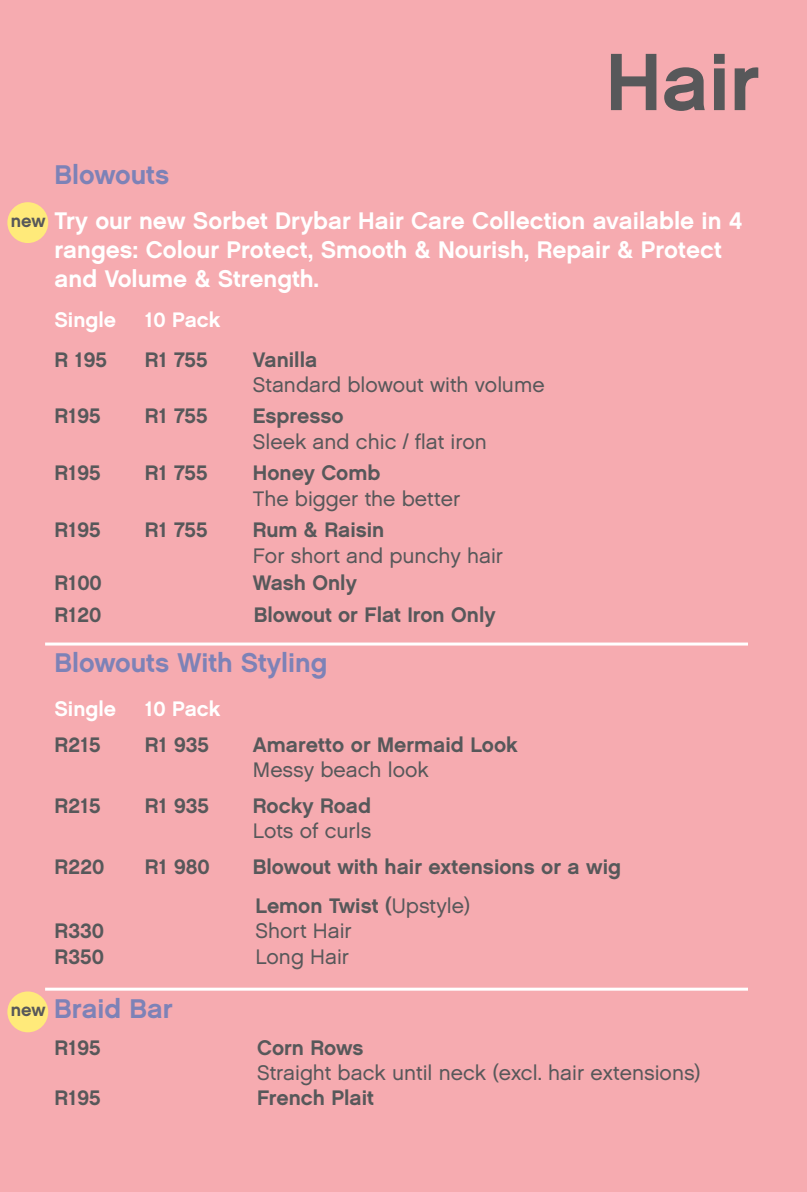
<style>
.page{position:relative;width:807px;height:1192px;background:#fff}
.page>*{position:absolute;margin:0;border:0;box-sizing:border-box;transform-origin:0 0}
.t1{font:81px "Chalet New York Nineteen Sixty";color:#57585a}
.t2{font:27px "Chalet New York Nineteen Sixty";color:#7d82b7}
.t3{font:24px/28.8px "Chalet New York Nineteen Sixty";color:#fff}
.t4{font:21px/25.2px "Chalet New York Nineteen Sixty";color:#57585a}
.t5{font:21px/25.2px "Chalet London Nineteen Sixty";color:#57585a}
.t6{font:21px "Chalet New York Nineteen Sixty";color:#fff}
.t7{font:18px "Chalet New York Nineteen Sixty";letter-spacing:-.005em;color:#57585a}
.s1{font-family:"Chalet London Nineteen Sixty"}
</style>
<div class="page">
<div style="left:0;top:0;width:806px;height:1192px;background:#f6abb0"></div>
<hr style="left:45px;top:642px;width:703px;height:3px;background:#fff">
<hr style="left:45px;top:987px;width:703px;height:3px;background:#fff">
<div style="left:7px;top:202px;width:41px;height:41px;background:#ffea7a;border-radius:50%"></div>
<div style="left:7px;top:991px;width:41px;height:41px;background:#ffea7a;border-radius:50%"></div>
<h1 class="t1" style="left:605px;top:33px;width:155px">Hair</h1>
<p class="t7" style="left:11px;top:209px;width:36px">new</p>
<p class="t2" style="left:54px;top:158px;width:116px">Blowouts</p>
<p class="t3" style="left:54px;top:206px;width:689px">Try our new Sorbet Drybar Hair Care Collection available in 4 ranges: Colour Protect, Smooth &amp; Nourish, Repair &amp; Protect and Volume &amp; Strength.</p>
<p class="t6" style="left:54px;top:307px;width:63px">Single</p>
<p class="t6" style="left:145px;top:307px;width:77px">10 Pack</p>
<p class="t4" style="left:54px;top:346px;width:54px">R 195</p>
<p class="t4" style="left:145px;top:346px;width:65px">R1 755</p>
<p class="t4" style="left:253px;top:346px;width:66px">Vanilla</p>
<p class="t5" style="left:253px;top:372px;width:293px">Standard blowout with volume</p>
<p class="t4" style="left:54px;top:403px;width:48px">R195</p>
<p class="t4" style="left:145px;top:403px;width:65px">R1 755</p>
<p class="t4" style="left:253px;top:403px;width:92px">Espresso</p>
<p class="t5" style="left:253px;top:428px;width:235px">Sleek and chic / flat iron</p>
<p class="t4" style="left:54px;top:460px;width:48px">R195</p>
<p class="t4" style="left:145px;top:460px;width:65px">R1 755</p>
<p class="t4" style="left:253px;top:460px;width:129px">Honey Comb</p>
<p class="t5" style="left:253px;top:485px;width:209px">The bigger the better</p>
<p class="t4" style="left:54px;top:517px;width:48px">R195</p>
<p class="t4" style="left:145px;top:517px;width:65px">R1 755</p>
<p class="t4" style="left:253px;top:517px;width:133px">Rum &amp; Raisin</p>
<p class="t5" style="left:253px;top:542px;width:252px">For short and punchy hair</p>
<p class="t4" style="left:54px;top:570px;width:49px">R100</p>
<p class="t4" style="left:253px;top:570px;width:105px">Wash Only</p>
<p class="t4" style="left:54px;top:602px;width:48px">R120</p>
<p class="t4" style="left:254px;top:602px;width:243px">Blowout or Flat Iron Only</p>
<p class="t2" style="left:54px;top:646px;width:274px">Blowouts With Styling</p>
<p class="t6" style="left:54px;top:696px;width:63px">Single</p>
<p class="t6" style="left:145px;top:696px;width:77px">10 Pack</p>
<p class="t4" style="left:54px;top:732px;width:48px">R215</p>
<p class="t4" style="left:145px;top:732px;width:66px">R1 935</p>
<p class="t4" style="left:253px;top:732px;width:266px">Amaretto or Mermaid Look</p>
<p class="t5" style="left:253px;top:757px;width:178px">Messy beach look</p>
<p class="t4" style="left:54px;top:793px;width:48px">R215</p>
<p class="t4" style="left:145px;top:793px;width:66px">R1 935</p>
<p class="t4" style="left:253px;top:793px;width:120px">Rocky Road</p>
<p class="t5" style="left:253px;top:818px;width:120px">Lots of curls</p>
<p class="t4" style="left:54px;top:854px;width:51px">R220</p>
<p class="t4" style="left:145px;top:854px;width:67px">R1 980</p>
<p class="t4" style="left:253px;top:854px;width:369px">Blowout with hair extensions or a wig</p>
<p class="t4" style="left:54px;top:918px;width:51px">R330<br>R350</p>
<p class="t4" style="left:255px;top:893px;width:216px">Lemon Twist (<span class="s1">Upstyle)</span></p>
<p class="t5" style="left:255px;top:918px;width:98px">Short Hair<br>Long Hair</p>
<p class="t7" style="left:11px;top:998px;width:36px">new</p>
<p class="t2" style="left:54px;top:991px;width:120px">Braid Bar</p>
<p class="t4" style="left:54px;top:1034px;width:48px">R195</p>
<p class="t4" style="left:257px;top:1034px;width:108px">Corn Rows</p>
<p class="t5" style="left:257px;top:1060px;width:445px">Straight back until neck (excl. hair extensions)</p>
<p class="t4" style="left:54px;top:1084px;width:48px">R195</p>
<p class="t4" style="left:257px;top:1084px;width:118px">French Plait</p>
</div>
